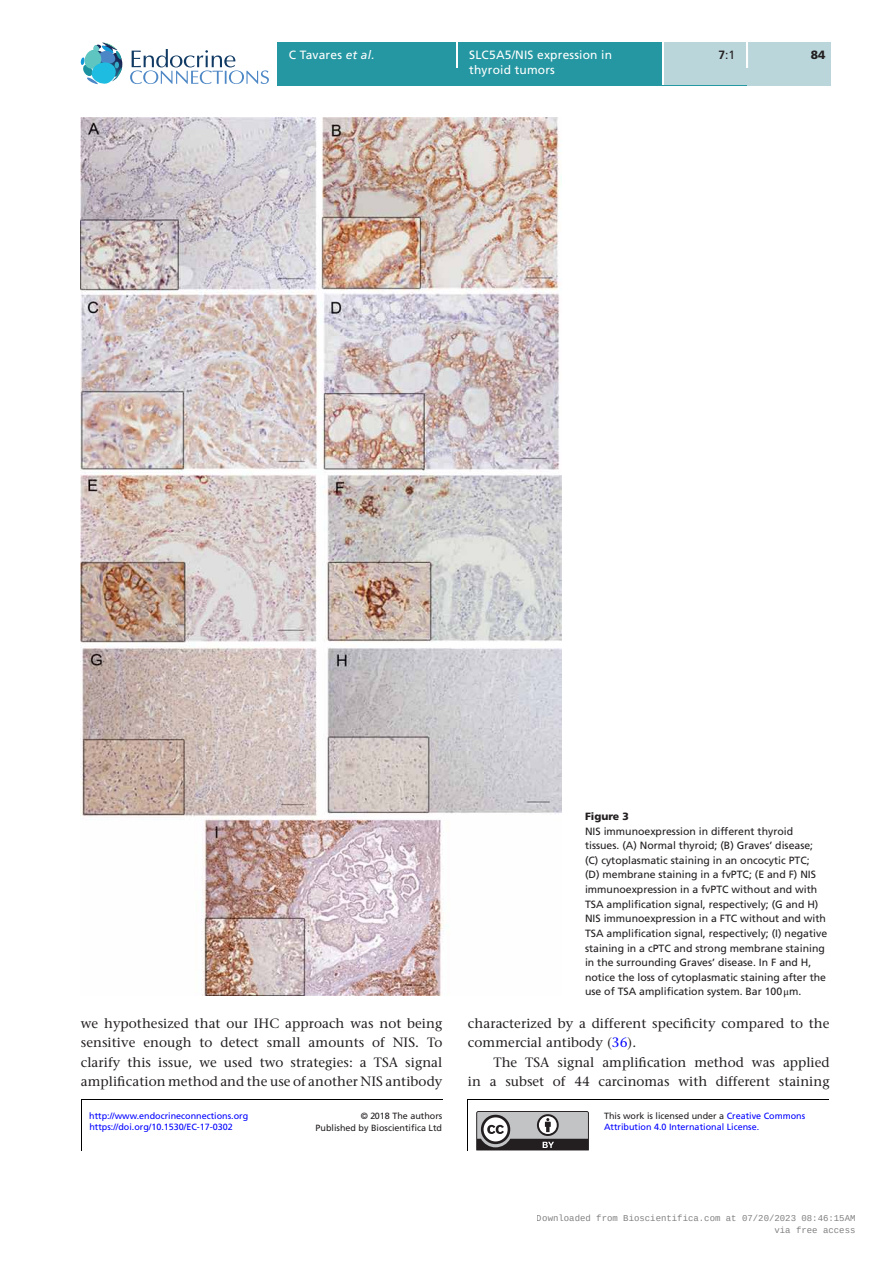
<style>
.page{position:relative;width:893px;height:1263px;background:#fff}
.page>*{position:absolute;margin:0;border:0;box-sizing:border-box;transform-origin:0 0}
.t1{font:500 13.5px/19.5px "Stone Serif Std";letter-spacing:.005em;color:#231f20;text-align:justify}
.t2{font:12px/14.7px "Frutiger LT Std";letter-spacing:.015em;color:#fff}
.t3{font:12px "Frutiger LT Std";color:#231f20}
.t4{font:900 12px "Frutiger LT Std";color:#231f20}
.t5{font:10.5px/14.7px "Frutiger LT Std";color:#231f20}
.t6{font:900 10.5px "Frutiger LT Std";color:#231f20}
.t7{font:9px "Frutiger LT Std";color:#00f}
.t8{font:9px/11.9px "Frutiger LT Std";color:#231f20;text-align:right}
.t9{font:9px/12px "Liberation Mono";color:rgb(0 0 0/.5);text-align:right}
.s1{font-style:italic}
.s2{font-weight:700}
.s3{font-family:"STIX General"}
.s4{color:#00f}
</style>
<div class="page">
<svg style="left:130px;top:49px;width:139px;height:35px"></svg>
<svg style="left:81px;top:43px;width:41px;height:41px"></svg>
<div style="left:277px;top:51px;width:554px;height:34px;background:#2597a2"></div>
<div style="left:277px;top:43px;width:179px;height:8px;background:#2597a2"></div>
<hr style="left:456px;top:43px;width:2px;height:25px;background:#fff">
<div style="left:458px;top:43px;width:205px;height:42px;background:#2597a2"></div>
<hr style="left:663px;top:43px;width:1px;height:42px;background:#fff">
<div style="left:664px;top:43px;width:83px;height:42px;background:#bbd6da"></div>
<div style="left:747px;top:68px;width:84px;height:17px;background:#bbd6da"></div>
<div style="left:748px;top:43px;width:83px;height:25px;background:#bbd6da"></div>
<hr style="left:746px;top:43px;width:2px;height:25px;background:#fff">
<img style="left:80px;top:117px;width:481px;height:878px">
<hr style="left:468px;top:1099px;width:1px;height:52px;background:#000">
<hr style="left:468px;top:1099px;width:361px;height:1px;background:#000">
<hr style="left:81px;top:1099px;width:1px;height:52px;background:#000">
<hr style="left:81px;top:1099px;width:361px;height:1px;background:#000">
<svg style="left:476px;top:1111px;width:113px;height:39px;background:#8d8c8d"></svg>
<p class="t2" style="left:289px;top:48px;width:88px">C Tavares <span class="s1">et al.</span></p>
<p class="t2" style="left:469px;top:48px;width:144px">SLC5A5/NIS expression in thyroid tumors</p>
<p class="t3" style="left:718px;top:48px;width:18px"><span class="s2">7</span>:1</p>
<p class="t4" style="left:811px;top:48px;width:16px">84</p>
<p class="t6" style="left:585px;top:810px;width:45px">Figure 3</p>
<p class="t5" style="left:585px;top:823px;width:244px">NIS immunoexpression in different thyroid tissues. (A) Normal thyroid; (B) Graves’ disease; (C) cytoplasmatic staining in an oncocytic PTC;<br>(D) membrane staining in a fvPTC; (E and F) NIS immunoexpression in a fvPTC without and with TSA amplification signal, respectively; (G and H)<br>NIS immunoexpression in a FTC without and with TSA amplification signal, respectively; (I) negative staining in a cPTC and strong membrane staining in the surrounding Graves’ disease. In F and H, notice the loss of cytoplasmatic staining after the use of TSA amplification system. Bar 100<span class="s3">μ</span>m.</p>
<p class="t1" style="left:81px;top:1013px;width:363px">we hypothesized that our IHC approach was not being sensitive enough to detect small amounts of NIS. To clarify this issue, we used two strategies: a TSA signal amplification method and the use of another NIS antibody</p>
<p class="t1" style="left:468px;top:1013px;width:363px">characterized by a different specificity compared to the commercial antibody (<span class="s4">36</span>).</p>
<p class="t1" style="left:468px;top:1052px;width:363px;text-align:right">The TSA signal amplification method was applied<br>in a subset of 44 carcinomas with different staining</p>
<p class="t8" style="left:604px;top:1109px;width:203px">This work is licensed under a <span class="s4">Creative Commons</span></p>
<p class="t7" style="left:89px;top:1110px;width:161px">http://www.endocrineconnections.org</p>
<p class="t8" style="left:315px;top:1110px;width:128px">© 2018 The authors<br>Published by Bioscientifica Ltd</p>
<p class="t7" style="left:89px;top:1121px;width:145px">https://doi.org/10.1530/EC-17-0302</p>
<p class="t7" style="left:604px;top:1121px;width:157px">Attribution 4.0 International License.</p>
<p class="t9" style="left:537px;top:1212px;width:320px">Downloaded from Bioscientifica.com at 07/20/2023 08:46:15AM via free access</p>
</div>
